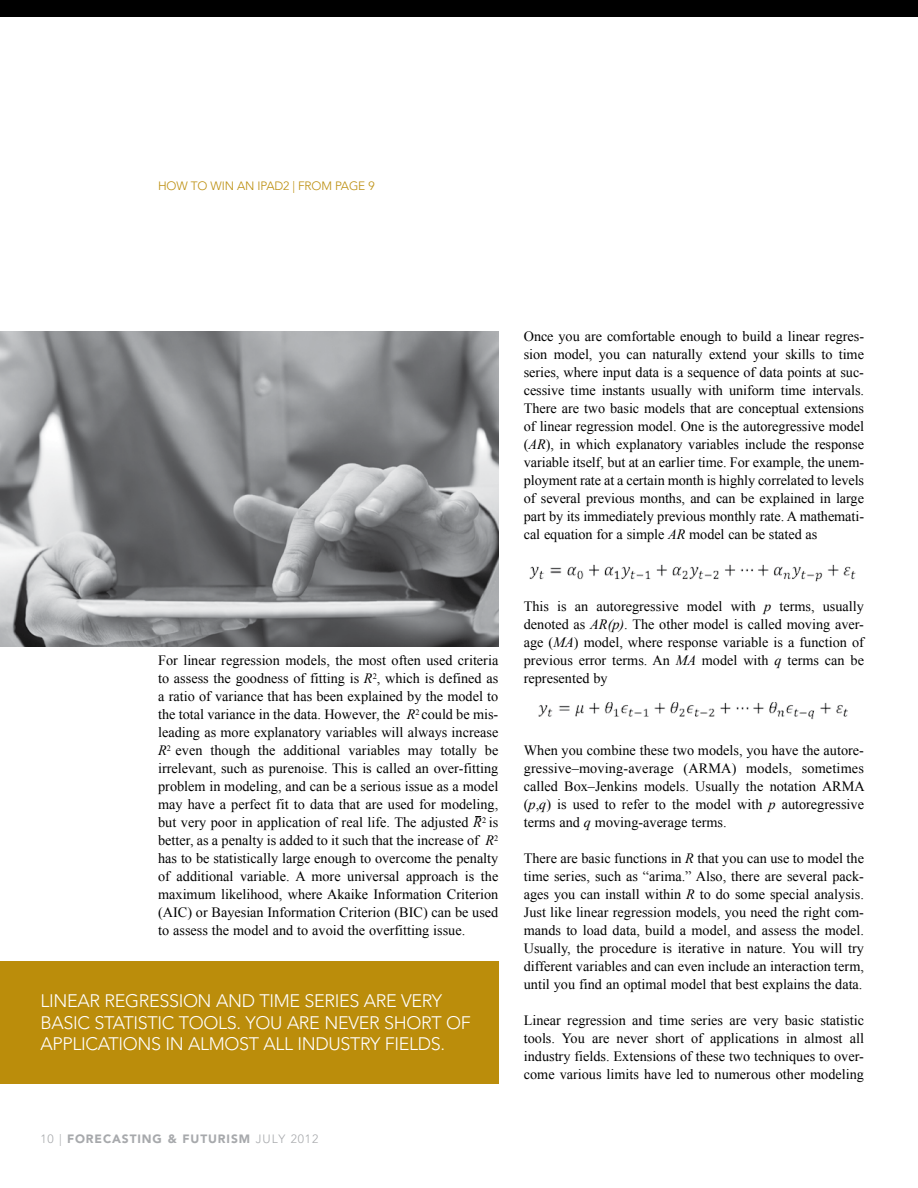
<style>
.page{position:relative;width:918px;height:1188px;background:#fff}
.page>*{position:absolute;margin:0;border:0;box-sizing:border-box;transform-origin:0 0}
.t1{font:300 18px "Avenir LT Std";letter-spacing:-.02em;color:#fff}
.t2{font:14.25px/18px "Times New Roman";color:#000;text-align:justify}
.t3{font:900 12px "Avenir LT Std";letter-spacing:.075em;color:#a7a9ac}
.t4{font:300 12px "Avenir LT Std";letter-spacing:-.015em;color:#bb8d0b}
.s1{font-style:italic}
.s2{font-weight:300}
</style>
<div class="page">
<div style="left:0;top:0;width:918px;height:16px;background:#000"></div>
<img style="left:538px;top:702px;width:310px;height:18px">
<div style="left:0;top:962px;width:498px;height:122px;background:#bb8d0b"></div>
<img style="left:0;top:332px;width:498px;height:314px">
<img style="left:529px;top:564px;width:327px;height:18px">
<p class="t4" style="left:158px;top:178px;width:156px">HOW TO WIN AN IPAD2 | FROM</p>
<p class="t4" style="left:335px;top:178px;width:41px">PAG E 9</p>
<p class="t2" style="left:158px;top:651px;width:342px">For linear regression models, the most often used criteria to assess the goodness of fitting is <span class="s1">R</span><sup>2</sup>, which is defined as a ratio of variance that has been explained by the model to the total variance in the data. However, the <span class="s1">R</span><sup>2</sup> could be mis&shy;leading as more explanatory variables will always increase <span class="s1">R</span><sup>2</sup> even though the additional variables may totally be irrelevant, such as purenoise. This is called an over-fitting problem in modeling, and can be a serious issue as a model may have a perfect fit to data that are used for modeling, but very poor in application of real life. The adjusted <span class="s1">R</span><sup>2</sup> is better, as a penalty is added to it such that the increase of <span class="s1">R</span><sup>2 </sup>has to be statistically large enough to overcome the penalty of additional variable. A more universal approach is the maximum likelihood, where Akaike Information Criterion (AIC) or Bayesian Information Criterion (BIC) can be used to assess the model and to avoid the overfitting issue.</p>
<p class="t1" style="left:40px;top:990px;width:130px">LIN EAR REGRESSION</p>
<p class="t1" style="left:216px;top:990px;width:14px">AND</p>
<p class="t1" style="left:259px;top:990px;width:173px">TIM E SERI ES ARE VERY</p>
<p class="t1" style="left:40px;top:1012px;width:11px">BASIC</p>
<p class="t1" style="left:95px;top:1012px;width:10px">STATISTIC</p>
<p class="t1" style="left:179px;top:1012px;width:13px">TOOLS</p>
<p class="t1" style="left:237px;top:1012px;width:160px">. YOU ARE NEVER SHORT</p>
<p class="t1" style="left:446px;top:1012px;width:13px">OF</p>
<p class="t1" style="left:40px;top:1034px;width:11px">APPLICATIONS</p>
<p class="t1" style="left:165px;top:1034px;width:36px">IN ALMOST</p>
<p class="t1" style="left:264px;top:1034px;width:11px">ALL</p>
<p class="t1" style="left:298px;top:1034px;width:54px">INDUSTRY</p>
<p class="t1" style="left:385px;top:1034px;width:62px">FIELDS.</p>
<p class="t3" style="left:40px;top:1132px;width:279px"><span class="s2">10 |</span> FORECASTING &amp; FUTURISM <span class="s2">JU LY 2012</span></p>
<p class="t2" style="left:524px;top:327px;width:342px">Once you are comfortable enough to build a linear regres&shy;sion model, you can naturally extend your skills to time series, where input data is a sequence of data points at suc&shy;cessive time instants usually with uniform time intervals.<br>There are two basic models that are conceptual extensions of linear regression model. One is the autoregressive model (<span class="s1">AR</span>), in which explanatory variables include the response variable itself, but at an earlier time. For example, the unem&shy;ployment rate at a certain month is highly correlated to levels of several previous months, and can be explained in large part by its immediately previous monthly rate. A mathemati&shy;cal equation for a simple <span class="s1">AR</span> model can be stated as</p>
<p class="t2" style="left:524px;top:597px;width:342px">This is an autoregressive model with <span class="s1">p</span> terms, usually denoted as <span class="s1">AR(p)</span>. The other model is called moving aver&shy;age (<span class="s1">MA</span>) model, where response variable is a function of previous error terms. An <span class="s1">MA</span> model with <span class="s1">q</span> terms can be represented by</p>
<p class="t2" style="left:524px;top:741px;width:342px">When you combine these two models, you have the autore&shy;gressive–moving-average (ARMA) models, sometimes called Box–Jenkins models. Usually the notation ARMA (<span class="s1">p</span>,<span class="s1">q</span>) is used to refer to the model with <span class="s1">p</span> autoregressive terms and <span class="s1">q</span> moving-average terms.</p>
<p class="t2" style="left:524px;top:849px;width:342px">There are basic functions in <span class="s1">R</span> that you can use to model the time series, such as “arima.” Also, there are several pack&shy;ages you can install within <span class="s1">R</span> to do some special analysis.<br>Just like linear regression models, you need the right com&shy;mands to load data, build a model, and assess the model.<br>Usually, the procedure is iterative in nature. You will try different variables and can even include an interaction term, until you find an optimal model that best explains the data.</p>
<p class="t2" style="left:524px;top:1011px;width:342px">Linear regression and time series are very basic statistic tools. You are never short of applications in almost all industry fields. Extensions of these two techniques to over&shy;come various limits have led to numerous other modeling</p>
</div>
